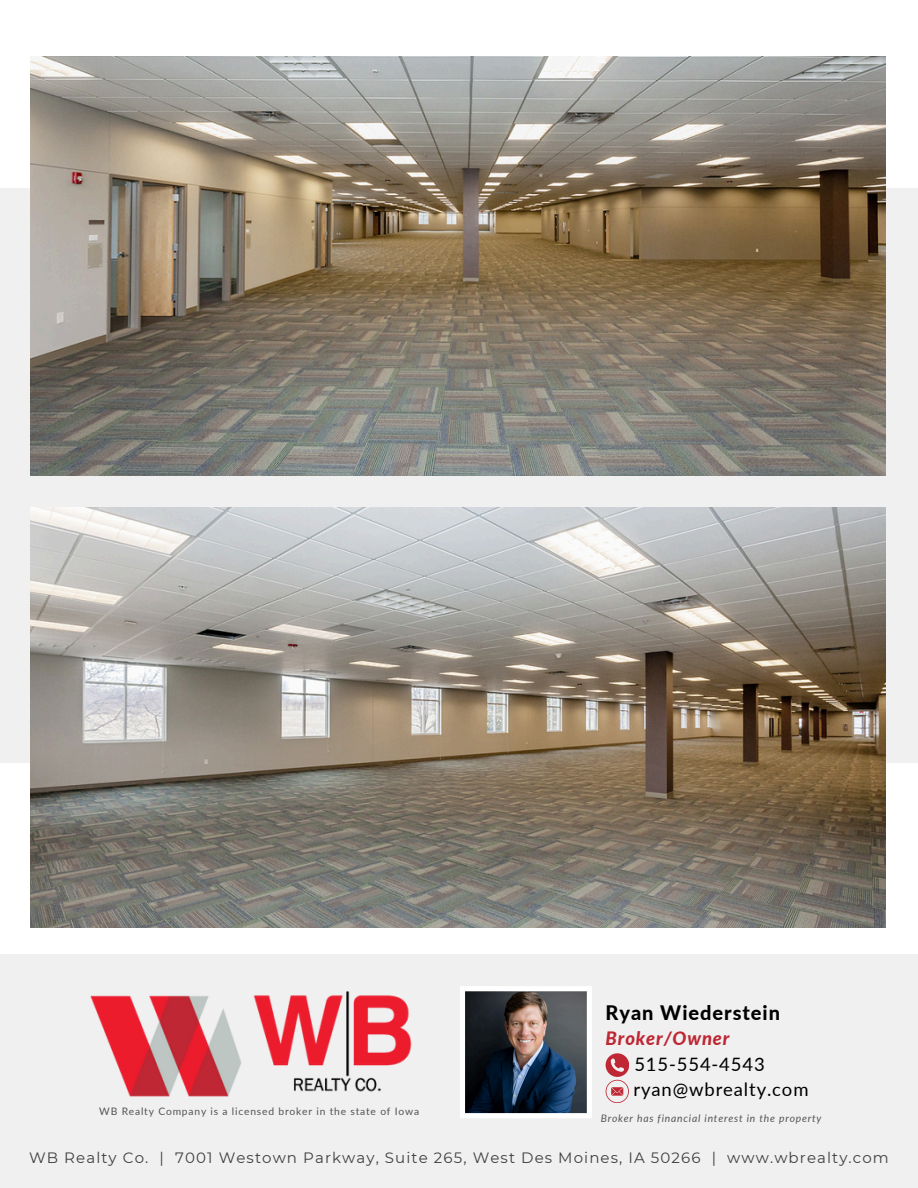
<style>
.page{position:relative;width:918px;height:1188px;background:#fff}
.page>*{position:absolute;margin:0;border:0;box-sizing:border-box;transform-origin:0 0}
.t1{font:800 19.95px "Lato";letter-spacing:.045em;color:#000}
.t2{font:italic 800 18.45px/25.3px "Lato";letter-spacing:.045em;color:#be2733}
.t3{font:18.45px "Lato";letter-spacing:.045em;color:#000}
.t4{font:15px "Montserrat";letter-spacing:.075em;color:#414040}
.t5{font:10.35px "Lato";letter-spacing:.08em;color:#545454}
.t6{font:italic 10.35px "Lato";letter-spacing:.08em;color:#545454}
.s1{font-weight:400;font-style:normal;color:#000}
</style>
<div class="page">
<div style="left:0;top:188px;width:918px;height:575px;background:#f0f0f1"></div>
<img style="left:30px;top:56px;width:855px;height:420px">
<img style="left:30px;top:508px;width:855px;height:420px">
<div style="left:0;top:954px;width:918px;height:234px;background:#f0f0f1"></div>
<img style="left:90px;top:991px;width:322px;height:105px">
<svg style="left:606px;top:1053px;width:23px;height:50px"></svg>
<svg style="left:460px;top:986px;width:132px;height:132px"></svg>
<p class="t1" style="left:606px;top:1000px;width:176px">Ryan Wiederstein</p>
<p class="t2" style="left:634px;top:1026px;width:132px;text-indent:-29px">Broker/Owner<br><span class="s1">515-554-4543</span></p>
<p class="t3" style="left:634px;top:1078px;width:176px">ryan@wbrealty.com</p>
<p class="t6" style="left:601px;top:1112px;width:222px">Broker has financial interest in the property</p>
<h1 class="t4" style="left:29px;top:1149px;width:861px">WB Realty Co. | 7001 Westown Parkway, Suite 265, West Des Moines, IA 50266 | www.wbrealty.com</h1>
<p class="t5" style="left:99px;top:1104px;width:321px">WB Realty Company is a licensed broker in the state of Iowa</p>
</div>
